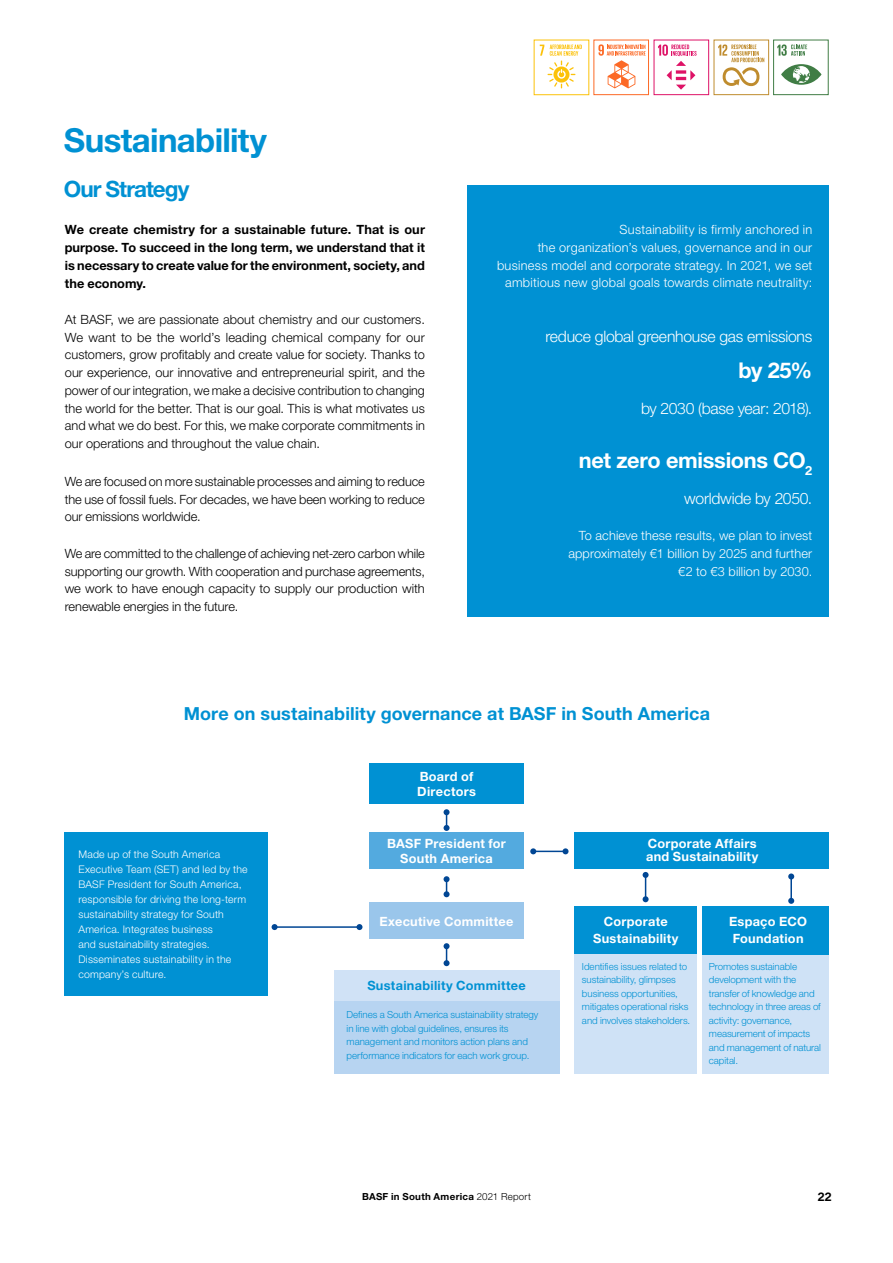
<style>
.page{position:relative;width:893px;height:1263px;background:#fff}
.page>*{position:absolute;margin:0;border:0;box-sizing:border-box;transform-origin:0 0}
.t1{font:700 33px "Helvetica Finanz Std";letter-spacing:-.02em;color:#0091d3}
.t2{font:700 22.5px "Helvetica Finanz Std";letter-spacing:-.04em;color:#0091d3}
.t3{font:700 21.75px "Helvetica Finanz Std";letter-spacing:-.015em;color:#fff}
.t4{font:700 18px "Helvetica Finanz Std";letter-spacing:.005em;color:#0091d3}
.t5{font:300 15.75px "Helvetica Finanz Std";letter-spacing:-.015em;color:#fff}
.t6{font:300 12.75px/17.7px "Helvetica Finanz Std";letter-spacing:-.005em;color:#000;text-align:justify}
.t7{font:300 12.75px/17.9px "Helvetica Finanz Std";letter-spacing:.02em;color:#fff;text-align:right}
.t8{font:700 12.75px/18px "Helvetica Finanz Std";color:#000;text-align:justify}
.t9{font:700 12.75px/15px "Helvetica Finanz Std";letter-spacing:.02em;color:#fff}
.t10{font:700 12.75px "Helvetica Finanz Std";letter-spacing:.02em;color:#0091d3}
.t11{font:700 12px "Helvetica Finanz Std";color:#000}
.t12{font:300 10.5px/15px "Helvetica Finanz Std";letter-spacing:.02em;color:#fff}
.t13{font:300 9.75px/13.5px "Helvetica Finanz Std";letter-spacing:-.005em;color:#0091d3}
.t14{font:700 9.75px "Helvetica Finanz Std";letter-spacing:.03em;color:#000}
.s1{font-weight:300}
</style>
<div class="page">
<div style="left:468px;top:186px;width:361px;height:431px;background:#0091d3"></div>
<div style="left:703px;top:954px;width:126px;height:120px;background:#cfe2f6"></div>
<div style="left:334px;top:970px;width:225px;height:32px;background:#d0e2f6"></div>
<div style="left:369px;top:763px;width:155px;height:41px;background:#0091d3"></div>
<div style="left:369px;top:832px;width:155px;height:37px;background:#53aadf"></div>
<div style="left:575px;top:832px;width:254px;height:37px;background:#0091d3"></div>
<div style="left:369px;top:902px;width:155px;height:37px;background:#9ac6eb"></div>
<div style="left:574px;top:906px;width:123px;height:49px;background:#0091d3"></div>
<div style="left:703px;top:906px;width:126px;height:49px;background:#0091d3"></div>
<svg style="left:643px;top:872px;width:6px;height:30px"></svg>
<hr style="left:790px;top:876px;width:2px;height:25px;background:#004694">
<svg style="left:788px;top:873px;width:6px;height:6px"></svg>
<svg style="left:788px;top:898px;width:6px;height:6px"></svg>
<hr style="left:275px;top:926px;width:84px;height:2px;background:#004694">
<svg style="left:272px;top:924px;width:6px;height:6px"></svg>
<svg style="left:356px;top:924px;width:6px;height:6px"></svg>
<hr style="left:533px;top:851px;width:32px;height:1px;background:#004694">
<svg style="left:530px;top:848px;width:6px;height:6px"></svg>
<svg style="left:562px;top:848px;width:6px;height:6px"></svg>
<svg style="left:444px;top:943px;width:6px;height:23px"></svg>
<div style="left:334px;top:1001px;width:225px;height:73px;background:#b7d4f1"></div>
<div style="left:574px;top:954px;width:123px;height:120px;background:#cfe2f6"></div>
<svg style="left:444px;top:809px;width:6px;height:22px"></svg>
<svg style="left:444px;top:876px;width:6px;height:21px"></svg>
<div style="left:64px;top:832px;width:204px;height:164px;background:#0091d3"></div>
<div style="left:773px;top:40px;width:55px;height:55px;background:#fff;border:1px solid #407d45"></div>
<svg style="left:781px;top:64px;width:40px;height:21px"></svg>
<svg style="left:777px;top:44px;width:30px;height:12px"></svg>
<div style="left:594px;top:40px;width:55px;height:55px;background:#fff;border:1px solid #fc6926"></div>
<svg style="left:598px;top:44px;width:48px;height:44px"></svg>
<div style="left:714px;top:40px;width:55px;height:55px;background:#fff;border:1px solid #bf8c2e"></div>
<svg style="left:718px;top:44px;width:46px;height:42px"></svg>
<div style="left:654px;top:40px;width:55px;height:55px;background:#fff;border:1px solid #de1266"></div>
<svg style="left:658px;top:44px;width:39px;height:46px"></svg>
<svg style="left:540px;top:45px;width:42px;height:43px"></svg>
<h1 class="t1" style="left:64px;top:120px;width:205px">Sustainability</h1>
<h2 class="t2" style="left:64px;top:175px;width:127px">Our Strategy</h2>
<p class="t8" style="left:65px;top:220px;width:362px">We create chemistry for a sustainable future. That is our purpose. To succeed in the long term, we understand that it is necessary to create value for the environment, society, and the economy.</p>
<p class="t6" style="left:65px;top:310px;width:362px">At BASF, we are passionate about chemistry and our customers.<br>We want to be the world’s leading chemical company for our customers, grow profitably and create value for society. Thanks to our experience, our innovative and entrepreneurial spirit, and the power of our integration, we make a decisive contribution to changing the world for the better. That is our goal. This is what motivates us and what we do best. For this, we make corporate commitments in our operations and throughout the value chain.</p>
<p class="t6" style="left:65px;top:472px;width:362px">We are focused on more sustainable processes and aiming to reduce the use of fossil fuels. For decades, we have been working to reduce our emissions worldwide.</p>
<p class="t6" style="left:65px;top:544px;width:362px">We are committed to the challenge of achieving net-zero carbon while supporting our growth. With cooperation and purchase agreements, we work to have enough capacity to supply our production with renewable energies in the future.</p>
<p class="t7" style="left:497px;top:220px;width:317px">Sustainability is firmly anchored in<br>the organization’s values, governance and in our business model and corporate strategy. In 2021, we set ambitious new global goals towards climate neutrality:</p>
<p class="t5" style="left:545px;top:327px;width:268px">reduce global greenhouse gas emissions</p>
<h3 class="t3" style="left:738px;top:357px;width:75px">by 25%</h3>
<p class="t5" style="left:641px;top:399px;width:173px">by 2030 (base year: 2018).</p>
<h3 class="t3" style="left:579px;top:447px;width:235px">net zero emissions CO<sub>2</sub></h3>
<p class="t5" style="left:684px;top:489px;width:130px">worldwide by 2050.</p>
<p class="t7" style="left:568px;top:526px;width:245px">To achieve these results, we plan to invest approximately €1 billion by 2025 and further €2 to €3 billion by 2030.</p>
<h3 class="t4" style="left:184px;top:703px;width:528px">More on sustainability governance at BASF in South America</h3>
<p class="t12" style="left:78px;top:847px;width:171px">Made up of the South America<br>Executive Team (SET) and led by the<br>BASF President for South America, responsible for driving the long-term sustainability strategy for South<br>America. Integrates business<br>and sustainability strategies.<br>Disseminates sustainability in the company’s culture.</p>
<p class="t9" style="left:417px;top:769px;width:60px">Board of<br>Directors</p>
<p class="t9" style="left:387px;top:835px;width:120px;text-align:center">BASF President for<br>South America</p>
<p class="t9" style="left:380px;top:913px;width:135px">Executive Committee</p>
<p class="t10" style="left:367px;top:977px;width:160px">Sustainability Committee</p>
<p class="t13" style="left:347px;top:1008px;width:193px">Defines a South America sustainability strategy in line with global guidelines, ensures its management and monitors action plans and performance indicators for each work group.</p>
<p class="t9" style="left:646px;top:836px;width:114px;line-height:13.5px">Corporate Affairs and Sustainability</p>
<p class="t9" style="left:593px;top:913px;width:87px;line-height:16.5px;text-align:center">Corporate<br>Sustainability</p>
<p class="t9" style="left:729px;top:913px;width:79px;line-height:16.5px">Espaço ECO<br>Foundation</p>
<p class="t13" style="left:582px;top:959px;width:110px">Identifies issues related to sustainability, glimpses business opportunities, mitigates operational risks and involves stakeholders.</p>
<p class="t13" style="left:709px;top:959px;width:114px">Promotes sustainable development with the transfer of knowledge and technology in three areas of activity: governance, measurement of impacts and management of natural capital.</p>
<p class="t14" style="left:362px;top:1191px;width:170px">BASF in South America <span class="s1">2021 Report</span></p>
<p class="t11" style="left:818px;top:1190px;width:15px">22</p>
</div>
